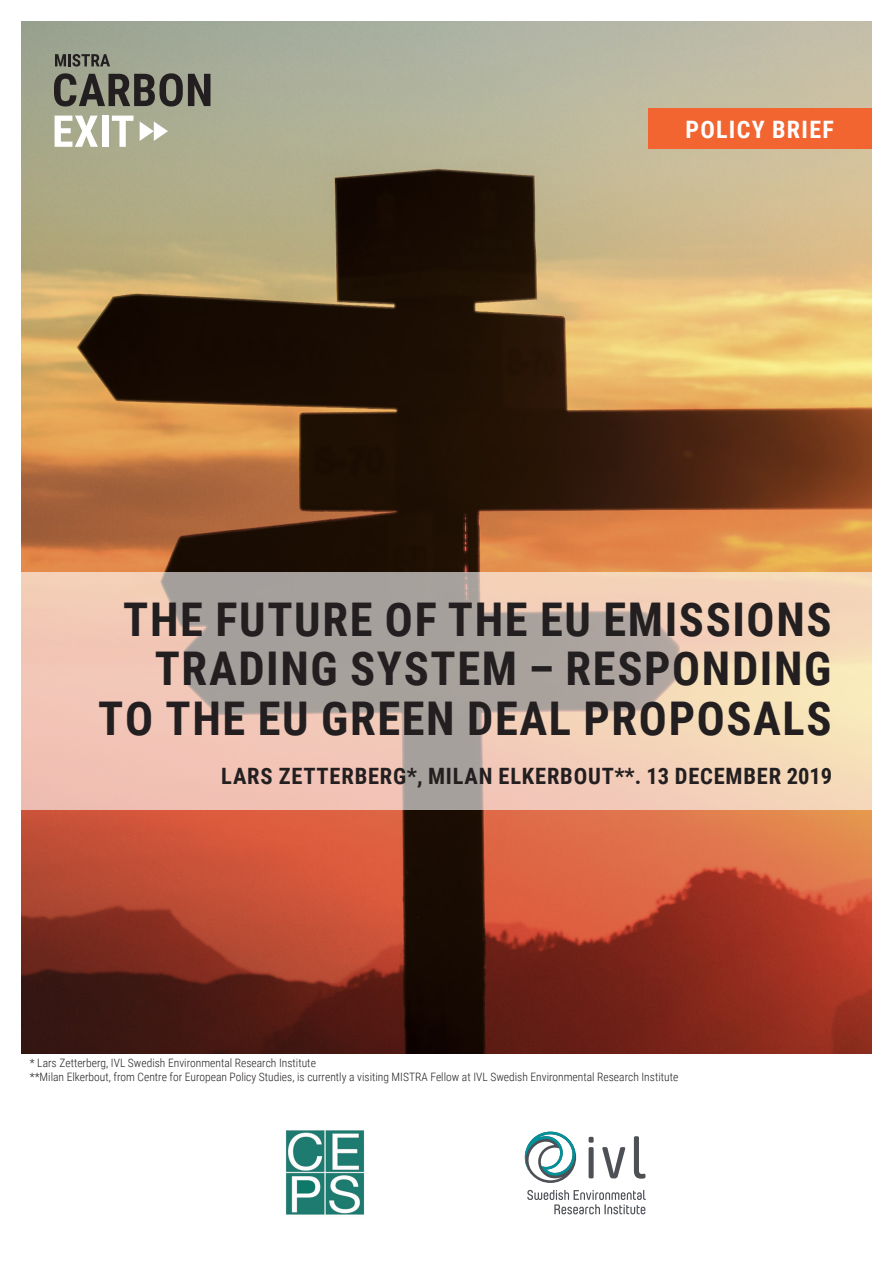
<style>
.page{position:relative;width:893px;height:1263px;background:#fff}
.page>*{position:absolute;margin:0;border:0;box-sizing:border-box;transform-origin:0 0}
.t1{font:700 46.5px/49.5px "Roboto Condensed";letter-spacing:.035em;color:#231f20;text-align:right}
.t2{font:700 24px "Roboto Condensed";letter-spacing:.055em;color:#fff}
.t3{font:700 22.5px "Roboto Condensed";letter-spacing:.035em;color:#231f20}
.Diagrams{font:300 11.55px/13.8px "Roboto Condensed";color:#231f20}
</style>
<div class="page">
<img style="left:21px;top:21px;width:851px;height:1032px">
<svg style="left:54px;top:73px;width:156px;height:34px;background:#616156"></svg>
<svg style="left:55px;top:116px;width:43px;height:31px"></svg>
<div style="left:102px;top:116px;width:6px;height:31px;background:#fff"></div>
<svg style="left:112px;top:116px;width:22px;height:31px"></svg>
<svg style="left:140px;top:121px;width:28px;height:20px"></svg>
<svg style="left:55px;top:54px;width:55px;height:13px"></svg>
<svg style="left:21px;top:572px;width:851px;height:238px;background:#d9beae"></svg>
<div style="left:648px;top:108px;width:223px;height:40px;background:#f26430"></div>
<img style="left:286px;top:1130px;width:79px;height:85px">
<svg style="left:527px;top:1190px;width:119px;height:24px"></svg>
<svg style="left:589px;top:1137px;width:5px;height:41px"></svg>
<svg style="left:602px;top:1147px;width:23px;height:31px"></svg>
<svg style="left:634px;top:1136px;width:11px;height:43px"></svg>
<svg style="left:525px;top:1131px;width:51px;height:52px"></svg>
<p class="t2" style="left:685px;top:112px;width:150px">POLICY BRIEF</p>
<p class="t1" style="left:98px;top:592px;width:735px">THE FUTURE OF THE EU EMISSIONS<br>TRADING SYSTEM – RESPONDING<br>TO THE EU GREEN DEAL PROPOSALS</p>
<p class="t3" style="left:221px;top:760px;width:612px">LARS ZETTERBERG*, MILAN ELKERBOUT**. 13 DECEMBER 2019</p>
<p class="Diagrams" style="left:30px;top:1056px;width:650px">* Lars Zetterberg, IVL Swedish Environmental Research Institute<br>**Milan Elkerbout, from Centre for European Policy Studies, is currently a visiting MISTRA Fellow at IVL Swedish Environmental Research Institute</p>
</div>
